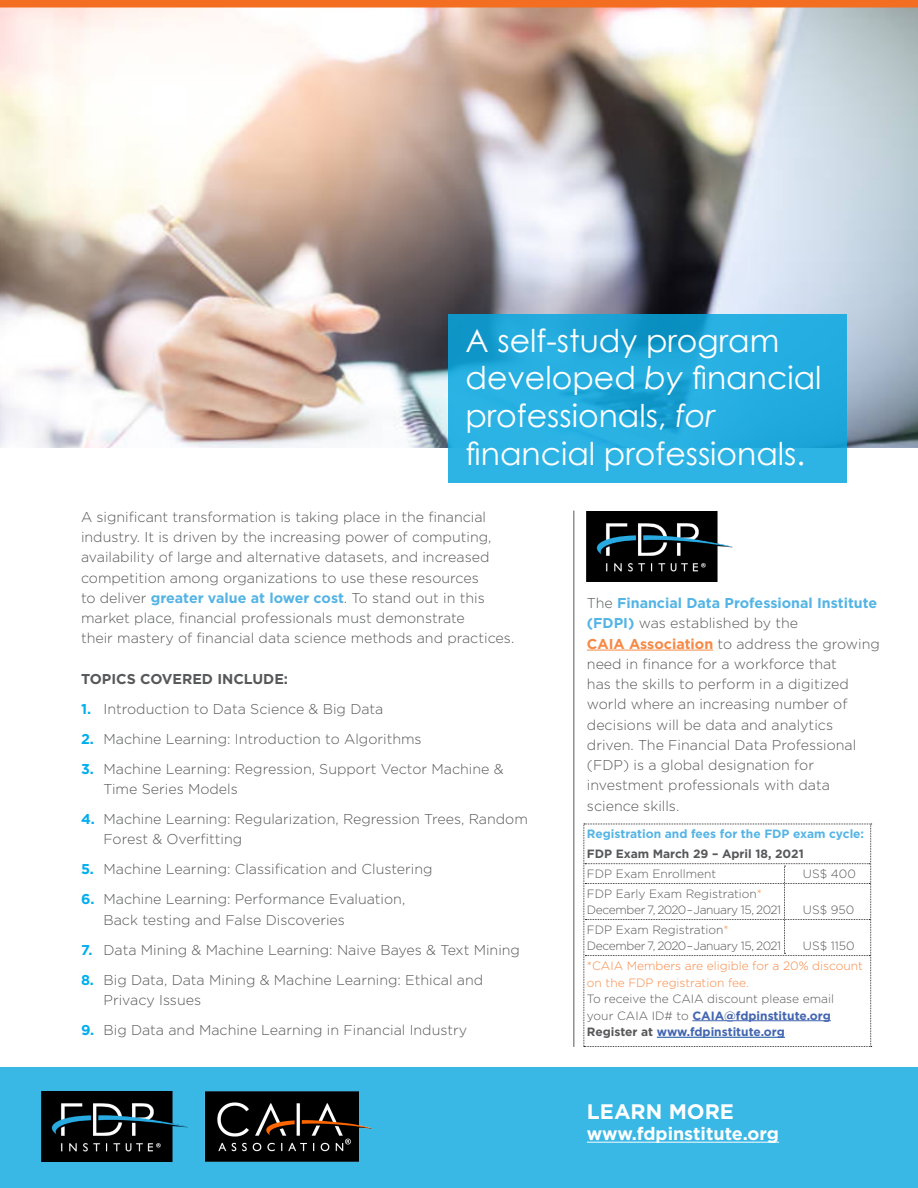
<style>
.page{position:relative;width:918px;height:1188px;background:#fff}
.page>*{position:absolute;margin:0;border:0;box-sizing:border-box;transform-origin:0 0}
.t1{font:31.5px/37.8px "Century Gothic";color:#fff}
.t2{font:700 21px "Gotham";color:#fff}
.t3{font:700 18px "Gotham";color:#fff}
.t4{font:300 14.25px/20.2px "Gotham";color:#57585a}
.t5{font:700 14.25px "Gotham";color:#57585a}
.t6{font:300 12px/16.5px "Gotham";color:#57585a}
.t7{font:300 12px/16.5px "Gotham";color:#f68945}
.t8{font:300 12px "Gotham";letter-spacing:-.03em;color:#57585a}
.t9{font:700 12px "Gotham";color:#54b4e5}
.t10{font:700 12px "Gotham";color:#4365b0}
.t11{font:700 12px "Gotham";color:#57585a}
.s1{font-style:italic}
.s2{font-weight:700;color:#54b4e5}
.s3{font-weight:700;color:#00aeef}
.s4{font-weight:700;color:#f68945}
.s5{color:#f68945}
.s6{font-weight:700;color:#4365b0}
.s7{color:#57585a}
</style>
<div class="page">
<img style="left:0;top:8px;width:918px;height:440px">
<svg style="left:448px;top:314px;width:399px;height:169px;background:#23abdd"></svg>
<hr style="left:587px;top:650px;width:126px;height:1px;background:#f68945">
<div style="left:0;top:1067px;width:918px;height:121px;background:#39b8e6"></div>
<img style="left:586px;top:511px;width:147px;height:71px">
<hr style="left:573px;top:511px;width:1px;height:536px;background:#57585a">
<div style="left:0;top:0;width:918px;height:8px;background:#f36e21"></div>
<hr style="left:587px;top:1142px;width:192px;height:1px;background:#fff">
<img style="left:41px;top:1091px;width:147px;height:71px">
<img style="left:204px;top:1091px;width:169px;height:71px">
<svg style="left:584px;top:824px;width:288px;height:223px"></svg>
<p class="t1" style="left:465px;top:321px;width:358px">A self-study program developed <span class="s1">by</span> financial professionals, <span class="s1">for </span>financial professionals.</p>
<p class="t4" style="left:81px;top:506px;width:435px">A significant transformation is taking place in the financial industry. It is driven by the increasing power of computing, availability of large and alternative datasets, and increased competition among organizations to use these resources<br>to deliver <span class="s2">greater value at lower cost</span>. To stand out in this market place, financial professionals must demonstrate<br>their mastery of financial data science methods and practices.</p>
<p class="t5" style="left:81px;top:670px;width:209px">TOPICS COVERED INCLUDE:</p>
<p class="t4" style="left:81px;top:698px;width:304px"><span class="s3">1.</span> Introduction to Data Science &amp; Big Data</p>
<p class="t4" style="left:81px;top:728px;width:342px"><span class="s3">2.</span> Machine Learning: Introduction to Algorithms</p>
<p class="t4" style="left:104px;top:758px;width:402px;text-indent:-22px"><span class="s3">3.</span> Machine Learning: Regression, Support Vector Machine &amp;<br>Time Series Models</p>
<p class="t4" style="left:104px;top:809px;width:426px;text-indent:-22px"><span class="s3">4.</span> Machine Learning: Regularization, Regression Trees, Random<br>Forest &amp; Overfitting</p>
<p class="t4" style="left:81px;top:859px;width:353px"><span class="s3">5.</span> Machine Learning: Classification and Clustering</p>
<p class="t4" style="left:104px;top:889px;width:303px;text-indent:-22px"><span class="s3">6.</span> Machine Learning: Performance Evaluation,<br>Back testing and False Discoveries</p>
<p class="t4" style="left:81px;top:939px;width:441px"><span class="s3">7.</span> Data Mining &amp; Machine Learning: Naive Bayes &amp; Text Mining</p>
<p class="t4" style="left:104px;top:969px;width:381px;text-indent:-22px"><span class="s3">8.</span> Big Data, Data Mining &amp; Machine Learning: Ethical and<br>Privacy Issues</p>
<p class="t4" style="left:81px;top:1019px;width:388px"><span class="s3">9.</span> Big Data and Machine Learning in Financial Industry</p>
<p class="t4" style="left:587px;top:593px;width:294px">The <span class="s2">Financial Data Professional Institute (FDPI)</span> was established by the<br><span class="s4">CAIA Association</span> to address the growing need in finance for a workforce that<br>has the skills to perform in a digitized world where an increasing number of decisions will be data and analytics driven. The Financial Data Professional (FDP) is a global designation for investment professionals with data science skills.</p>
<p class="t9" style="left:587px;top:826px;width:279px">Registration and fees for the FDP exam cycle:</p>
<p class="t11" style="left:587px;top:846px;width:218px">FDP Exam March 29 – April 18, 2021</p>
<p class="t6" style="left:587px;top:865px;width:131px">FDP Exam Enrollment</p>
<p class="t6" style="left:803px;top:865px;width:54px">US$ 400</p>
<p class="t6" style="left:587px;top:885px;width:177px">FDP Early Exam Registration<span class="s5">*</span></p>
<p class="t8" style="left:587px;top:902px;width:196px">December 7, 2020 – January 15, 2021</p>
<p class="t6" style="left:803px;top:901px;width:53px">US$ 950</p>
<p class="t6" style="left:587px;top:921px;width:143px">FDP Exam Registration<span class="s5">*</span></p>
<p class="t8" style="left:587px;top:938px;width:196px">December 7, 2020 – January 15, 2021</p>
<p class="t6" style="left:803px;top:937px;width:53px">US$ 1150</p>
<p class="t7" style="left:587px;top:957px;width:277px">*CAIA Members are eligible for a 20% discount on the FDP registration fee.</p>
<p class="t6" style="left:587px;top:990px;width:249px">To receive the CAIA discount please email your CAIA ID# to <span class="s6">CAIA@fdpinstitute.org</span></p>
<p class="t10" style="left:587px;top:1024px;width:200px"><span class="s7">Register at</span> www.fdpinstitute.org</p>
<p class="t2" style="left:587px;top:1097px;width:149px">LEARN MORE</p>
<p class="t3" style="left:587px;top:1122px;width:194px">www.fdpinstitute.org</p>
</div>
